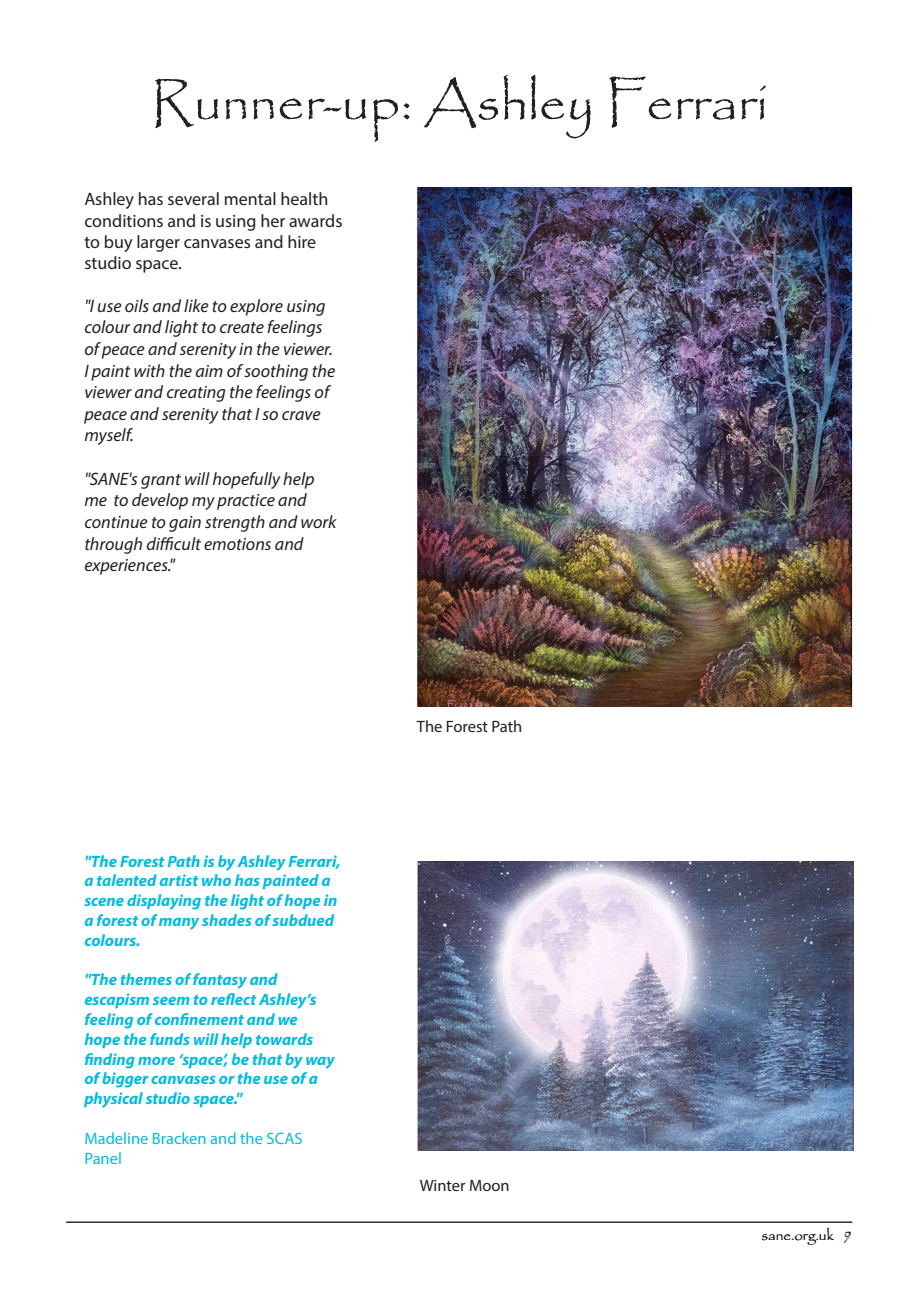
<style>
.page{position:relative;width:919px;height:1289px;background:#fff}
.page>*{position:absolute;margin:0;border:0;box-sizing:border-box;transform-origin:0 0}
.t1{font:54px "Papyrus";color:#231f20}
.t2{font:italic 18px/21.6px "Myriad Pro";color:#231f20}
.t3{font:18px/21.1px "Myriad Pro";color:#231f20}
.t4{font:italic 700 16.5px/19.8px "Myriad Pro";color:#02bbdf}
.t5{font:16.5px/19.8px "Myriad Pro";color:#02bbdf}
.t6{font:16.5px "Myriad Pro";color:#231f20}
.t7{font:15px "Papyrus";color:#231f20}
</style>
<div class="page">
<hr style="left:66px;top:1221px;width:786px;height:1px;background:#231f20">
<img style="left:417px;top:187px;width:435px;height:519px">
<img style="left:417px;top:861px;width:436px;height:289px">
<p class="t1" style="left:151px;top:69px;width:618px">Runner-up: Ashley Ferrari</p>
<p class="t3" style="left:84px;top:188px;width:259px">Ashley has several mental health conditions and is using her awards to buy larger canvases and hire studio space.</p>
<p class="t2" style="left:84px;top:295px;width:252px">"I use oils and like to explore using colour and light to create feelings of peace and serenity in the viewer.<br>I paint with the aim of soothing the viewer and creating the feelings of peace and serenity that I so crave myself.</p>
<p class="t2" style="left:84px;top:467px;width:254px">"SANE's grant will hopefully help me to develop my practice and continue to gain strength and work through difficult emotions and experiences."</p>
<p class="t4" style="left:84px;top:850px;width:258px">"The Forest Path is by Ashley Ferrari, a talented artist who has painted a scene displaying the light of hope in a forest of many shades of subdued colours.</p>
<p class="t4" style="left:84px;top:969px;width:252px">"The themes of fantasy and escapism seem to reflect Ashley’s feeling of confinement and we hope the funds will help towards finding more ‘space’, be that by way of bigger canvases or the use of a physical studio space."</p>
<p class="t5" style="left:84px;top:1128px;width:220px">Madeline Bracken and the SCAS<br>Panel</p>
<p class="t6" style="left:417px;top:716px;width:107px">The Forest Path</p>
<p class="t6" style="left:420px;top:1174px;width:91px">Winter Moon</p>
<p class="t7" style="left:761px;top:1225px;width:92px">sane.org.uk 7</p>
<p class="t7" style="left:843px;top:1225px;width:10px">9</p>
</div>
